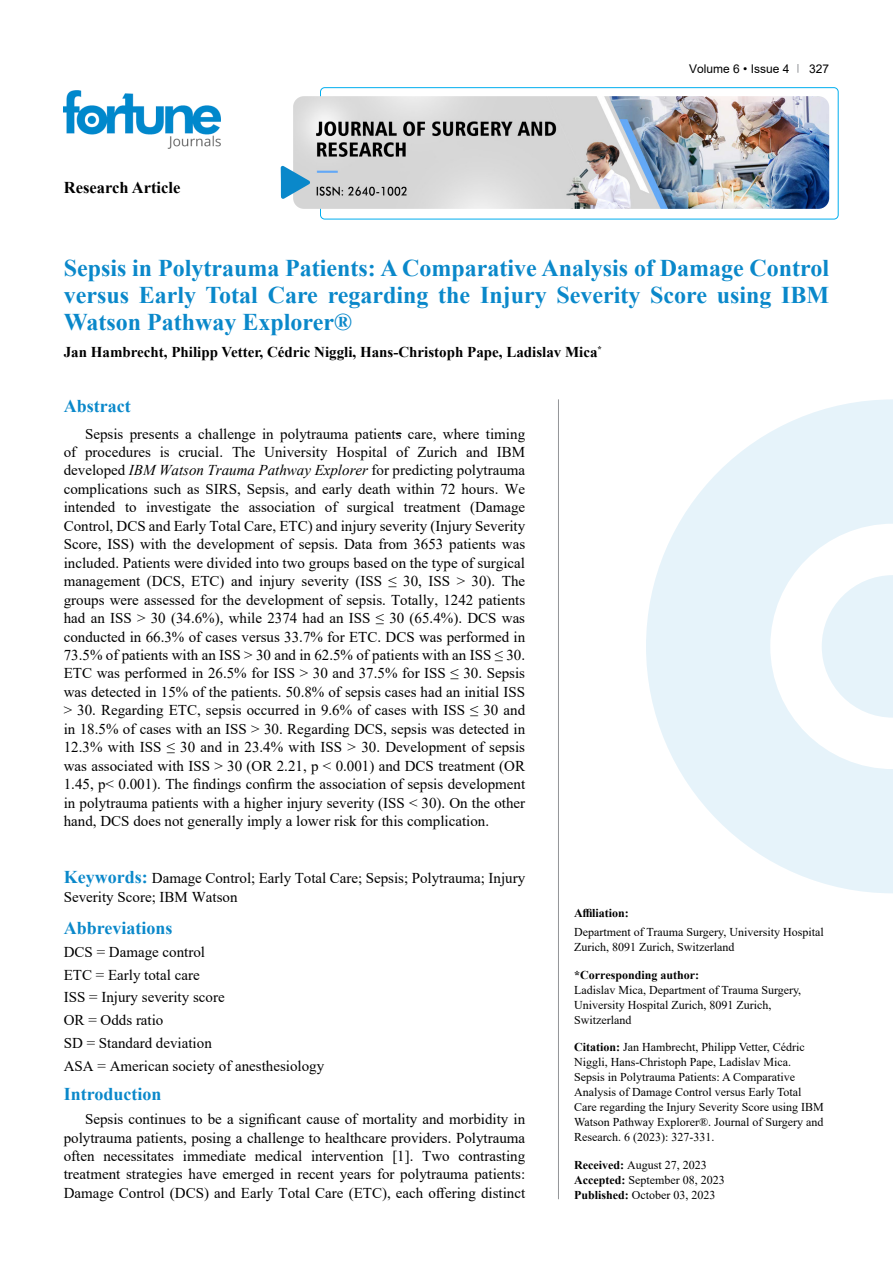
<style>
.page{position:relative;width:893px;height:1263px;background:#fff}
.page>*{position:absolute;margin:0;border:0;box-sizing:border-box;transform-origin:0 0}
.t1{font:700 24px/27px "Times New Roman";color:#0a88ca;text-align:justify}
.t2{font:700 18px "Times New Roman";color:#0a88ca}
.t3{font:700 16.5px "Times New Roman";color:#000}
.t4{font:15px/18.5px "Times New Roman";color:#000;text-align:justify}
.t5{font:700 15px "Times New Roman";color:#000}
.t6{font:12px/15px "Times New Roman";color:#000}
.t7{font:700 12px "Times New Roman";color:#000}
.t8{font:12px "Arial";color:#000}
.s1{font-style:italic}
.s2{font-weight:700;font-size:18px;color:#0a88ca}
.s3{font-weight:700}
</style>
<div class="page">
<div style="left:320px;top:87px;width:518px;height:132px;border:1px solid #00aeef;border-radius:4px"></div>
<img style="left:64px;top:90px;width:157px;height:59px">
<img style="left:293px;top:96px;width:536px;height:113px">
<svg style="left:281px;top:166px;width:29px;height:33px"></svg>
<hr style="left:558px;top:399px;width:1px;height:800px;background:#939598">
<svg style="left:646px;top:399px;width:247px;height:494px;fill:#e6f3fa"></svg>
<svg style="left:822px;top:575px;width:71px;height:143px"></svg>
<p class="t3" style="left:64px;top:181px;width:118px">Research Article</p>
<p class="t8" style="left:689px;top:64px;width:102px">Volume 6 • Issue 4</p>
<p class="t8" style="left:809px;top:64px;width:22px">327</p>
<h1 class="t1" style="left:64px;top:257px;width:767px">Sepsis in Polytrauma Patients: A Comparative Analysis of Damage Control versus Early Total Care regarding the Injury Severity Score using IBM Watson Pathway Explorer®</h1>
<p class="t5" style="left:64px;top:347px;width:540px">Jan Hambrecht, Philipp Vetter, Cédric Niggli, Hans-Christoph Pape, Ladislav Mica<sup>*</sup></p>
<p class="t2" style="left:64px;top:399px;width:68px">Abstract</p>
<p class="t4" style="left:64px;top:426px;width:463px;text-indent:21px">Sepsis presents a challenge in polytrauma patients care, where timing of procedures is crucial. The University Hospital of Zurich and IBM developed <span class="s1">IBM Watson Trauma Pathway Explorer</span> for predicting polytrauma complications such as SIRS, Sepsis, and early death within 72 hours. We intended to investigate the association of surgical treatment (Damage Control, DCS and Early Total Care, ETC) and injury severity (Injury Severity Score, ISS) with the development of sepsis. Data from 3653 patients was included. Patients were divided into two groups based on the type of surgical management (DCS, ETC) and injury severity (ISS ≤ 30, ISS &gt; 30). The groups were assessed for the development of sepsis. Totally, 1242 patients had an ISS &gt; 30 (34.6%), while 2374 had an ISS ≤ 30 (65.4%). DCS was conducted in 66.3% of cases versus 33.7% for ETC. DCS was performed in 73.5% of patients with an ISS &gt; 30 and in 62.5% of patients with an ISS ≤ 30.<br>ETC was performed in 26.5% for ISS &gt; 30 and 37.5% for ISS ≤ 30. Sepsis was detected in 15% of the patients. 50.8% of sepsis cases had an initial ISS &gt; 30. Regarding ETC, sepsis occurred in 9.6% of cases with ISS ≤ 30 and in 18.5% of cases with an ISS &gt; 30. Regarding DCS, sepsis was detected in 12.3% with ISS ≤ 30 and in 23.4% with ISS &gt; 30. Development of sepsis was associated with ISS &gt; 30 (OR 2.21, p &lt; 0.001) and DCS treatment (OR 1.45, p&lt; 0.001). The findings confirm the association of sepsis development in polytrauma patients with a higher injury severity (ISS &lt; 30). On the other hand, DCS does not generally imply a lower risk for this complication.</p>
<p class="t4" style="left:64px;top:870px;width:463px"><span class="s2">Keywords:</span> Damage Control; Early Total Care; Sepsis; Polytrauma; Injury<br>Severity Score; IBM Watson</p>
<p class="t2" style="left:64px;top:922px;width:110px">Abbreviations</p>
<p class="t4" style="left:64px;top:942px;width:262px;line-height:22.6px;text-align:left">DCS = Damage control<br>ETC = Early total care<br>ISS = Injury severity score<br>OR = Odds ratio<br>SD = Standard deviation<br>ASA = American society of anesthesiology</p>
<p class="t2" style="left:64px;top:1088px;width:99px">Introduction</p>
<p class="t4" style="left:64px;top:1109px;width:463px;text-indent:21px">Sepsis continues to be a significant cause of mortality and morbidity in polytrauma patients, posing a challenge to healthcare providers. Polytrauma often necessitates immediate medical intervention [1]. Two contrasting treatment strategies have emerged in recent years for polytrauma patients:<br>Damage Control (DCS) and Early Total Care (ETC), each offering distinct</p>
<p class="t7" style="left:574px;top:904px;width:56px">Affiliation:</p>
<p class="t6" style="left:574px;top:925px;width:251px">Department of Trauma Surgery, University Hospital<br>Zurich, 8091 Zurich, Switzerland</p>
<p class="t7" style="left:574px;top:970px;width:127px">*Corresponding author:</p>
<p class="t6" style="left:574px;top:983px;width:229px">Ladislav Mica, Department of Trauma Surgery,<br>University Hospital Zurich, 8091 Zurich,<br>Switzerland</p>
<p class="t6" style="left:574px;top:1041px;width:251px"><span class="s3">Citation:</span> Jan Hambrecht, Philipp Vetter, Cédric Niggli, Hans-Christoph Pape, Ladislav Mica.<br>Sepsis in Polytrauma Patients: A Comparative Analysis of Damage Control versus Early Total Care regarding the Injury Severity Score using IBM Watson Pathway Explorer®. Journal of Surgery and Research. 6 (2023): 327-331.</p>
<p class="t6" style="left:574px;top:1159px;width:152px"><span class="s3">Received:</span> August 27, 2023<br><span class="s3">Accepted:</span> September 08, 2023<br><span class="s3">Published:</span> October 03, 2023</p>
</div>
